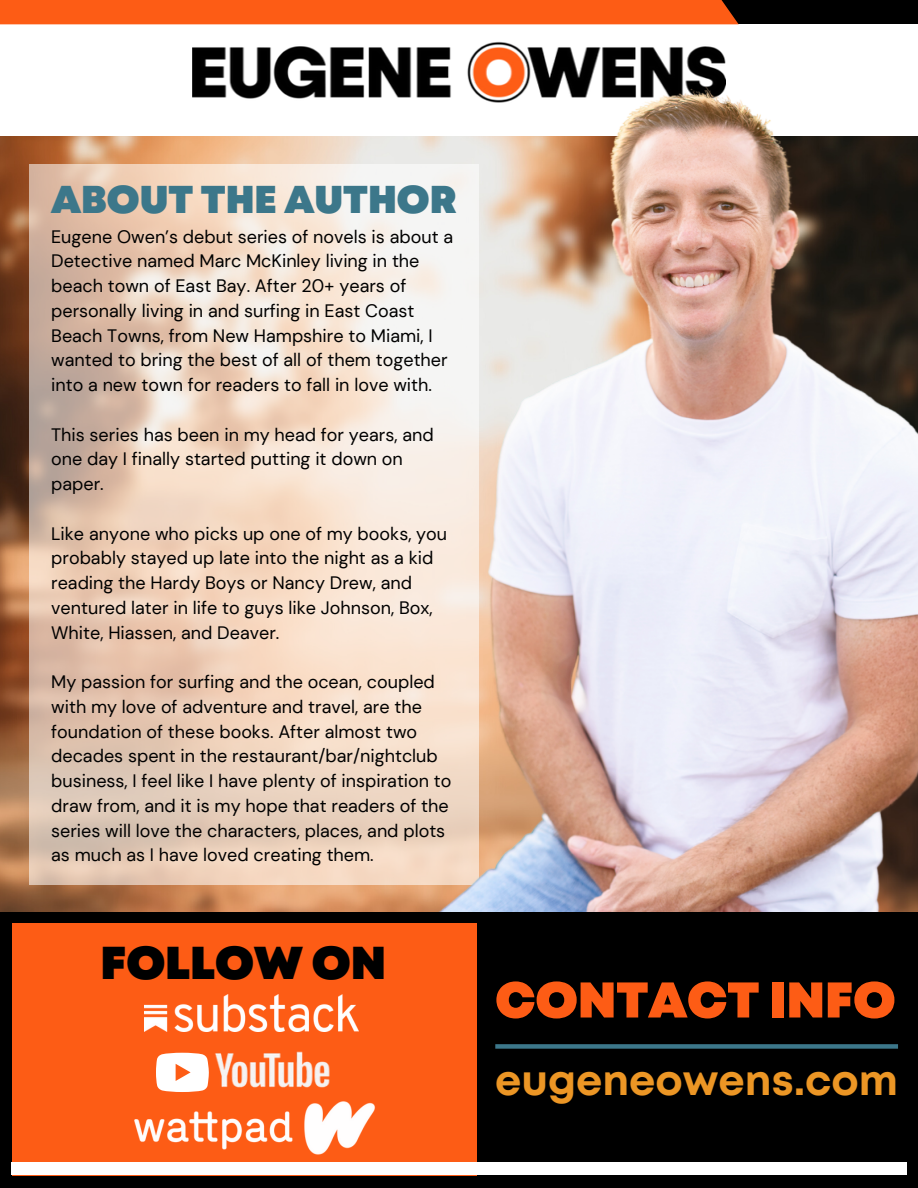
<style>
.page{position:relative;width:918px;height:1188px;background:#fff}
.page>*{position:absolute;margin:0;border:0;box-sizing:border-box;transform-origin:0 0}
.t1{font:900 50.1px "Mont";color:#fd5c15}
.t2{font:900 46.05px "Mont";color:#000}
.t3{font:700 41.85px "Mont";color:#ec9625}
.t4{font:900 38.85px "Mont";color:#3c778a}
.t5{font:18px/24.8px "DM Sans";color:#000}
</style>
<div class="page">
<div style="left:0;top:902px;width:918px;height:286px;background:#000"></div>
<img style="left:0;top:137px;width:414px;height:775px">
<img style="left:193px;top:42px;width:533px;height:57px">
<div style="left:688px;top:0;width:230px;height:24px;background:#000"></div>
<div style="left:0;top:0;width:739px;height:24px;background:#fd5c15"></div>
<svg style="left:29px;top:164px;width:385px;height:721px;background:#ebd3c0"></svg>
<img style="left:414px;top:73px;width:504px;height:839px">
<div style="left:12px;top:923px;width:465px;height:252px;background:#fd5c15"></div>
<div style="left:495px;top:1044px;width:403px;height:5px;background:#3c778a"></div>
<div style="left:12px;top:1162px;width:894px;height:13px;background:#fff"></div>
<img style="left:145px;top:995px;width:213px;height:37px">
<img style="left:134px;top:1101px;width:241px;height:54px">
<img style="left:215px;top:1051px;width:115px;height:37px">
<svg style="left:156px;top:1053px;width:53px;height:39px;background:#fee8df"></svg>
<h3 class="t4" style="left:51px;top:185px;width:407px">ABOUT THE AUTHOR</h3>
<p class="t5" style="left:51px;top:224px;width:404px">Eugene Owen’s debut series of novels is about a Detective named Marc McKinley living in the beach town of East Bay. After 20+ years of personally living in and surfing in East Coast Beach Towns, from New Hampshire to Miami, I wanted to bring the best of all of them together into a new town for readers to fall in love with.</p>
<p class="t5" style="left:51px;top:422px;width:384px">This series has been in my head for years, and one day I finally started putting it down on paper.</p>
<p class="t5" style="left:51px;top:521px;width:398px">Like anyone who picks up one of my books, you probably stayed up late into the night as a kid reading the Hardy Boys or Nancy Drew, and ventured later in life to guys like Johnson, Box, White, Hiassen, and Deaver.</p>
<p class="t5" style="left:51px;top:670px;width:402px">My passion for surfing and the ocean, coupled with my love of adventure and travel, are the foundation of these books. After almost two decades spent in the restaurant/bar/nightclub business, I feel like I have plenty of inspiration to draw from, and it is my hope that readers of the series will love the characters, places, and plots as much as I have loved creating them.</p>
<h2 class="t2" style="left:100px;top:945px;width:287px">FOLLOW ON</h2>
<h1 class="t1" style="left:495px;top:981px;width:402px">CONTACT INFO</h1>
<h3 class="t3" style="left:495px;top:1065px;width:404px">eugeneowens.com</h3>
</div>
